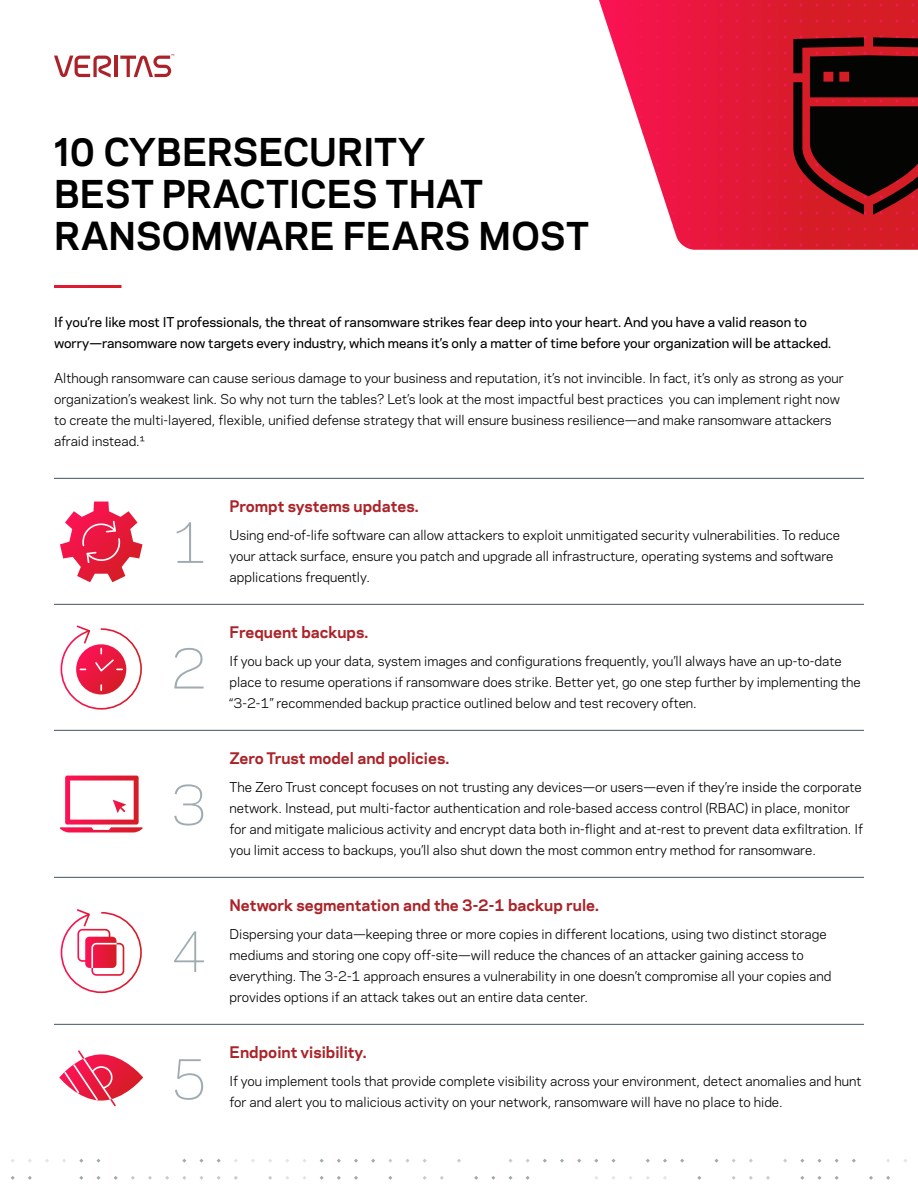
<style>
.page{position:relative;width:918px;height:1188px;background:#fff}
.page>*{position:absolute;margin:0;border:0;box-sizing:border-box;transform-origin:0 0}
.t1{font:300 52.5px "Polaris";color:#a0aab1}
.t2{font:700 36px/42px "Polaris";letter-spacing:-.005em;color:#000}
.t3{font:700 15px "Polaris";color:#ab2328}
.t4{font:12.75px/21px "Polaris";color:#000}
.t5{font:500 12.75px/21px "Polaris";color:#000}
</style>
<div class="page">
<svg style="left:766px;top:1176px;width:4px;height:4px"></svg>
<svg style="left:749px;top:1176px;width:4px;height:4px"></svg>
<svg style="left:714px;top:1159px;width:5px;height:4px"></svg>
<svg style="left:697px;top:1176px;width:4px;height:4px"></svg>
<svg style="left:680px;top:1159px;width:4px;height:4px"></svg>
<svg style="left:663px;top:1159px;width:4px;height:4px"></svg>
<svg style="left:646px;top:1159px;width:4px;height:4px"></svg>
<svg style="left:611px;top:1159px;width:5px;height:4px"></svg>
<svg style="left:577px;top:1159px;width:4px;height:4px"></svg>
<svg style="left:560px;top:1159px;width:4px;height:4px"></svg>
<svg style="left:543px;top:1159px;width:4px;height:4px"></svg>
<svg style="left:526px;top:1176px;width:4px;height:4px"></svg>
<svg style="left:508px;top:1159px;width:5px;height:4px"></svg>
<svg style="left:508px;top:1176px;width:5px;height:4px"></svg>
<svg style="left:491px;top:1176px;width:4px;height:4px"></svg>
<svg style="left:474px;top:1176px;width:4px;height:4px"></svg>
<svg style="left:457px;top:1159px;width:4px;height:4px"></svg>
<svg style="left:440px;top:1176px;width:4px;height:4px"></svg>
<svg style="left:405px;top:1159px;width:5px;height:4px"></svg>
<svg style="left:388px;top:1176px;width:4px;height:4px"></svg>
<svg style="left:371px;top:1159px;width:4px;height:4px"></svg>
<svg style="left:354px;top:1159px;width:4px;height:4px"></svg>
<svg style="left:354px;top:1176px;width:4px;height:4px"></svg>
<svg style="left:337px;top:1159px;width:4px;height:4px"></svg>
<svg style="left:337px;top:1176px;width:4px;height:4px"></svg>
<svg style="left:320px;top:1176px;width:4px;height:4px"></svg>
<svg style="left:268px;top:1176px;width:4px;height:4px"></svg>
<svg style="left:234px;top:1176px;width:4px;height:4px"></svg>
<svg style="left:199px;top:1159px;width:5px;height:4px"></svg>
<svg style="left:199px;top:1176px;width:5px;height:4px"></svg>
<svg style="left:165px;top:1176px;width:4px;height:4px"></svg>
<svg style="left:148px;top:1176px;width:4px;height:4px"></svg>
<svg style="left:131px;top:1176px;width:4px;height:4px"></svg>
<svg style="left:114px;top:1176px;width:4px;height:4px"></svg>
<svg style="left:96px;top:1159px;width:5px;height:4px"></svg>
<svg style="left:96px;top:1176px;width:5px;height:4px"></svg>
<svg style="left:79px;top:1176px;width:4px;height:4px"></svg>
<svg style="left:28px;top:1176px;width:4px;height:4px"></svg>
<svg style="left:11px;top:1176px;width:4px;height:4px"></svg>
<svg style="left:886px;top:1176px;width:4px;height:4px"></svg>
<svg style="left:869px;top:1176px;width:4px;height:4px"></svg>
<svg style="left:852px;top:1159px;width:4px;height:4px"></svg>
<svg style="left:835px;top:1176px;width:4px;height:4px"></svg>
<svg style="left:817px;top:1159px;width:5px;height:4px"></svg>
<svg style="left:817px;top:1176px;width:5px;height:4px"></svg>
<svg style="left:800px;top:1176px;width:4px;height:4px"></svg>
<hr style="left:54px;top:478px;width:810px;height:1px;background:#425563">
<hr style="left:54px;top:604px;width:810px;height:1px;background:#425563">
<hr style="left:54px;top:730px;width:810px;height:1px;background:#425563">
<hr style="left:54px;top:877px;width:810px;height:1px;background:#425563">
<hr style="left:54px;top:1024px;width:810px;height:1px;background:#425563">
<hr style="left:114px;top:56px;width:4px;height:21px;background:#ab2328">
<svg style="left:54px;top:56px;width:58px;height:22px"></svg>
<svg style="left:120px;top:54px;width:54px;height:23px"></svg>
<svg style="left:60px;top:502px;width:82px;height:80px"></svg>
<svg style="left:604px;top:0;width:314px;height:250px"></svg>
<svg style="left:793px;top:37px;width:125px;height:178px;background:#470c0e"></svg>
<svg style="left:60px;top:625px;width:82px;height:85px"></svg>
<svg style="left:60px;top:776px;width:82px;height:56px"></svg>
<svg style="left:60px;top:909px;width:82px;height:85px"></svg>
<svg style="left:59px;top:1050px;width:84px;height:57px"></svg>
<h2 class="t2" style="left:54px;top:129px;width:537px">10 CYBERSECURITY<br>BEST PRACTICES THAT<br>RANSOMWARE FEARS MOST</h2>
<p class="t5" style="left:54px;top:311px;width:779px">If you’re like most IT professionals, the threat of ransomware strikes fear deep into your heart. And you have a valid reason to worry—ransomware now targets every industry, which means it’s only a matter of time before your organization will be attacked.</p>
<p class="t4" style="left:54px;top:367px;width:791px">Although ransomware can cause serious damage to your business and reputation, it’s not invincible. In fact, it’s only as strong as your organization’s weakest link. So why not turn the tables? Let’s look at the most impactful best practices you can implement right now to create the multi-layered, flexible, unified defense strategy that will ensure business resilience—and make ransomware attackers afraid instead.¹</p>
<h1 class="t1" style="left:171px;top:503px;width:38px">1</h1>
<h1 class="t1" style="left:171px;top:629px;width:38px">2</h1>
<h1 class="t1" style="left:171px;top:765px;width:38px">3</h1>
<h1 class="t1" style="left:171px;top:912px;width:38px">4</h1>
<h1 class="t1" style="left:171px;top:1040px;width:38px">5</h1>
<p class="t3" style="left:230px;top:495px;width:191px">Prompt systems updates.</p>
<p class="t4" style="left:230px;top:524px;width:612px">Using end-of-life software can allow attackers to exploit unmitigated security vulnerabilities. To reduce your attack surface, ensure you patch and upgrade all infrastructure, operating systems and software applications frequently.</p>
<p class="t3" style="left:230px;top:621px;width:140px">Frequent backups.</p>
<p class="t4" style="left:230px;top:650px;width:633px">If you back up your data, system images and configurations frequently, you’ll always have an up-to-date place to resume operations if ransomware does strike. Better yet, go one step further by implementing the “3-2-1” recommended backup practice outlined below and test recovery often.</p>
<p class="t3" style="left:230px;top:747px;width:221px">Zero Trust model and policies.</p>
<p class="t4" style="left:230px;top:776px;width:635px">The Zero Trust concept focuses on not trusting any devices—or users—even if they’re inside the corporate network. Instead, put multi-factor authentication and role-based access control (RBAC) in place, monitor for and mitigate malicious activity and encrypt data both in-flight and at-rest to prevent data exfiltration. If you limit access to backups, you’ll also shut down the most common entry method for ransomware.</p>
<p class="t3" style="left:230px;top:894px;width:371px">Network segmentation and the 3-2-1 backup rule.</p>
<p class="t4" style="left:230px;top:923px;width:604px">Dispersing your data—keeping three or more copies in different locations, using two distinct storage mediums and storing one copy off-site—will reduce the chances of an attacker gaining access to everything. The 3-2-1 approach ensures a vulnerability in one doesn’t compromise all your copies and provides options if an attack takes out an entire data center.</p>
<p class="t3" style="left:230px;top:1041px;width:139px">Endpoint visibility.</p>
<p class="t4" style="left:230px;top:1070px;width:633px">If you implement tools that provide complete visibility across your environment, detect anomalies and hunt for and alert you to malicious activity on your network, ransomware will have no place to hide.</p>
</div>
